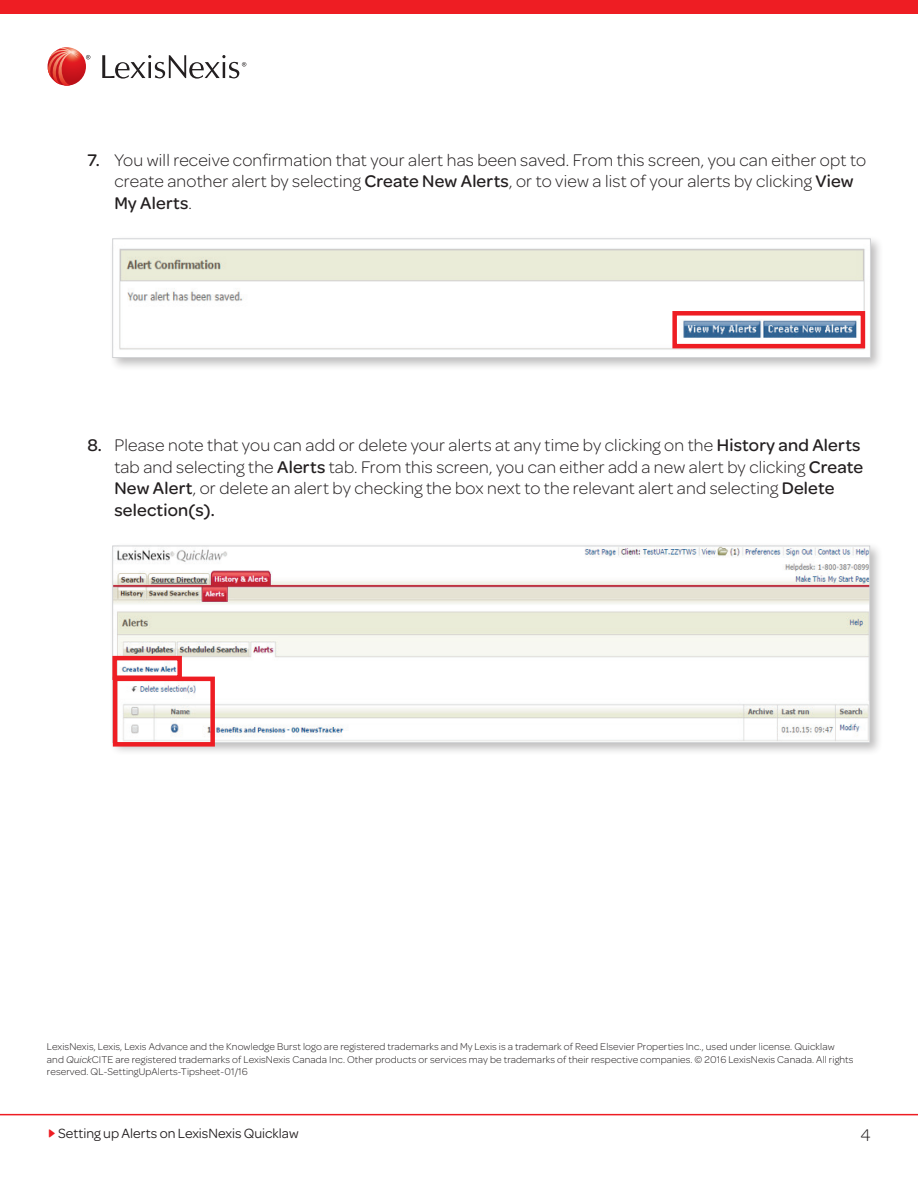
<style>
.page{position:relative;width:918px;height:1188px;background:#fff}
.page>*{position:absolute;margin:0;border:0;box-sizing:border-box;transform-origin:0 0}
.t1{font:300 18px/21.6px "Omnes";letter-spacing:.01em;color:#231f20}
.t2{font:14.25px "Omnes";color:#231f20}
.t3{font:300 10.5px/12.6px "Omnes";letter-spacing:.01em;color:#231f20}
.s1{font-weight:500}
.s2{font-style:italic}
.s3{color:#ee1d23}
</style>
<div class="page">
<hr style="left:0;top:1114px;width:918px;height:1px;background:#ee1d23">
<svg style="left:86px;top:55px;width:4px;height:4px"></svg>
<svg style="left:102px;top:55px;width:144px;height:24px"></svg>
<svg style="left:48px;top:47px;width:38px;height:39px"></svg>
<svg style="left:48px;top:48px;width:31px;height:38px"></svg>
<div style="left:0;top:0;width:918px;height:14px;background:#ee1d23"></div>
<div style="left:109px;top:235px;width:775px;height:136px;background:#231f20;opacity:.3"></div>
<img style="left:114px;top:240px;width:755px;height:116px">
<div style="left:112px;top:238px;width:759px;height:120px;border:1px solid #d1d2d4"></div>
<div style="left:672px;top:311px;width:193px;height:37px;border:4px solid #ee1d23"></div>
<div style="left:109px;top:542px;width:774px;height:214px;background:#231f20;opacity:.3"></div>
<img style="left:114px;top:548px;width:754px;height:193px">
<div style="left:112px;top:546px;width:758px;height:197px;border:1px solid #d1d2d4"></div>
<div style="left:112px;top:656px;width:70px;height:24px;border:4px solid #ee1d23"></div>
<div style="left:113px;top:677px;width:102px;height:70px;border:4px solid #ee1d23"></div>
<p class="t1" style="left:114px;top:148px;width:753px;text-indent:-27px"><span class="s1">7.</span> You will receive confirmation that your alert has been saved. From this screen, you can either opt to create another alert by selecting <span class="s1">Create New Alerts</span>, or to view a list of your alerts by clicking <span class="s1">View<br>My Alerts</span>.</p>
<p class="t1" style="left:114px;top:434px;width:750px;text-indent:-27px"><span class="s1">8.</span> Please note that you can add or delete your alerts at any time by clicking on the <span class="s1">History and Alerts </span>tab and selecting the <span class="s1">Alerts</span> tab. From this screen, you can either add a new alert by clicking <span class="s1">Create New Alert</span>, or delete an alert by checking the box next to the relevant alert and selecting <span class="s1">Delete selection(s).</span></p>
<p class="t3" style="left:47px;top:1040px;width:808px">LexisNexis, Lexis, Lexis Advance and the Knowledge Burst logo are registered trademarks and My Lexis is a trademark of Reed Elsevier Properties Inc., used under license. Quicklaw and <span class="s2">Quick</span>CITE are registered trademarks of LexisNexis Canada Inc. Other products or services may be trademarks of their respective companies. © 2016 LexisNexis Canada. All rights reserved. QL-SettingUpAlerts-Tipsheet-01/16</p>
<p class="t2" style="left:47px;top:1123px;width:253px"><span class="s3">•</span> Setting up Alerts on LexisNexis Quicklaw</p>
<p class="t1" style="left:861px;top:1124px;width:12px">4</p>
</div>
